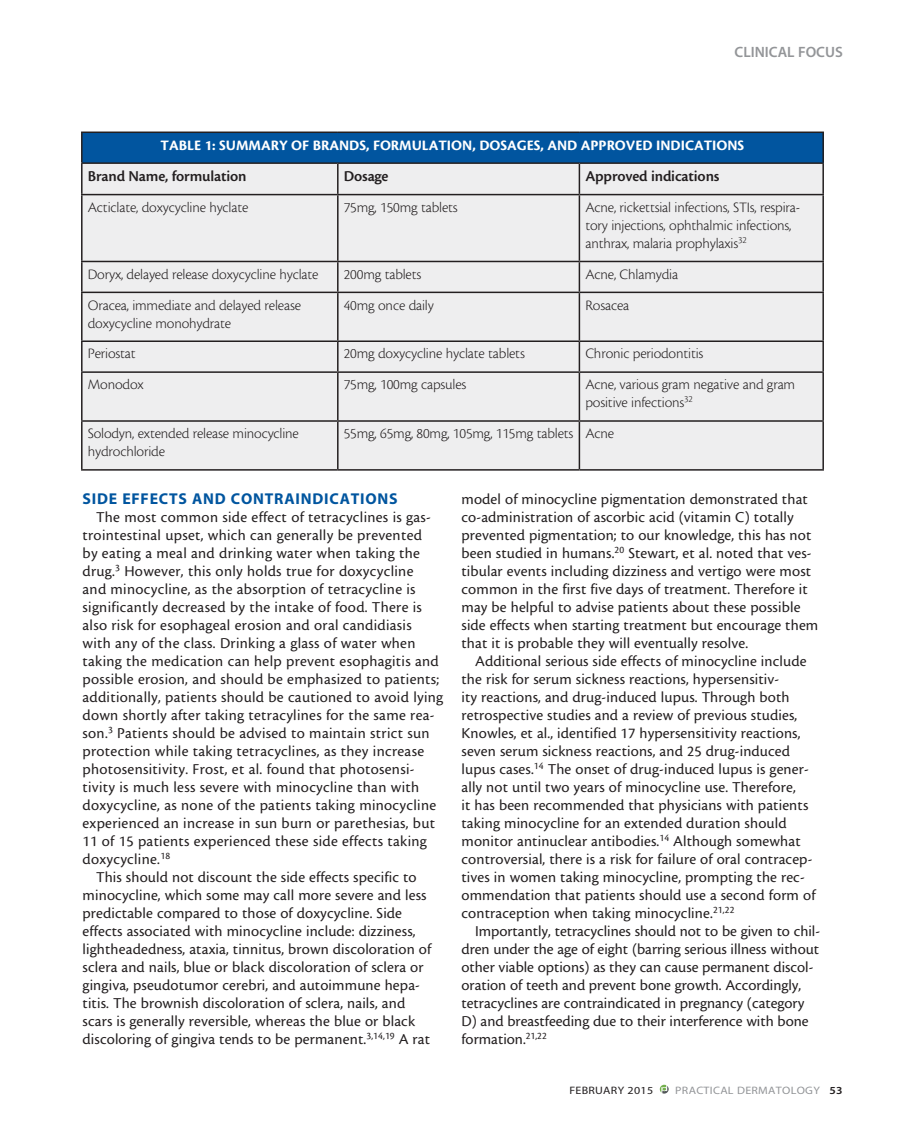
<style>
.page{position:relative;width:905px;height:1134px;background:#fff}
.page>*{position:absolute;margin:0;border:0;box-sizing:border-box;transform-origin:0 0}
.body{font:15.75px/18px "Cronos MM 408 10";letter-spacing:.01em;color:#231f20}
.table_body{font:15.75px "Cronos MM 574 10";letter-spacing:-.01em;color:#231f20}
.subhead{font:15.75px "Myriad MM 700 600";letter-spacing:.05em;color:#01559f}
.table_body-2{font:15px/18px "Cronos MM 250 10";letter-spacing:-.01em;color:#231f20}
.sidebar_head{font:15px "Cronos MM 700 10";color:#fff}
.t1{font:15px "Myriad MM 565 600";color:#939598}
.t2{font:10.8px "Myriad MM 400 600";letter-spacing:.025em;color:#939598;scale:1.11 1}
.t3{font:10.8px "Myriad MM 400 600";letter-spacing:.025em;color:#231f20;scale:1.11 1}
.s1{font-family:"Myriad MM 565 600";color:#231f20}
</style>
<div class="page">
<svg style="left:659px;top:1085px;width:9px;height:9px"></svg>
<div style="left:82px;top:132px;width:741px;height:31px;background:#01559f"></div>
<div style="left:82px;top:164px;width:740px;height:305px;background:#eeeeef"></div>
<hr style="left:81px;top:132px;width:257px;height:1px;background:#231f20">
<svg style="left:81px;top:133px;width:1px;height:29px"></svg>
<hr style="left:338px;top:132px;width:241px;height:1px;background:#231f20">
<hr style="left:579px;top:132px;width:245px;height:1px;background:#231f20">
<hr style="left:822px;top:133px;width:2px;height:29px;background:#231f20">
<hr style="left:81px;top:162px;width:257px;height:2px;background:#231f20">
<hr style="left:81px;top:164px;width:1px;height:30px;background:#231f20">
<hr style="left:338px;top:162px;width:241px;height:2px;background:#231f20">
<hr style="left:337px;top:164px;width:1px;height:30px;background:#231f20">
<hr style="left:579px;top:162px;width:245px;height:2px;background:#231f20">
<hr style="left:578px;top:164px;width:2px;height:30px;background:#231f20">
<hr style="left:822px;top:164px;width:2px;height:30px;background:#231f20">
<hr style="left:81px;top:194px;width:257px;height:1px;background:#231f20">
<hr style="left:81px;top:195px;width:1px;height:66px;background:#231f20">
<hr style="left:338px;top:194px;width:241px;height:1px;background:#231f20">
<hr style="left:337px;top:195px;width:1px;height:66px;background:#231f20">
<hr style="left:579px;top:194px;width:245px;height:1px;background:#231f20">
<hr style="left:578px;top:195px;width:2px;height:66px;background:#231f20">
<hr style="left:822px;top:195px;width:2px;height:66px;background:#231f20">
<hr style="left:81px;top:261px;width:257px;height:1px;background:#231f20">
<hr style="left:81px;top:262px;width:1px;height:30px;background:#231f20">
<hr style="left:338px;top:261px;width:241px;height:1px;background:#231f20">
<hr style="left:337px;top:262px;width:1px;height:30px;background:#231f20">
<hr style="left:579px;top:261px;width:245px;height:1px;background:#231f20">
<hr style="left:578px;top:262px;width:2px;height:30px;background:#231f20">
<hr style="left:822px;top:262px;width:2px;height:30px;background:#231f20">
<hr style="left:81px;top:292px;width:257px;height:1px;background:#231f20">
<hr style="left:81px;top:293px;width:1px;height:47px;background:#231f20">
<hr style="left:338px;top:292px;width:241px;height:1px;background:#231f20">
<hr style="left:337px;top:293px;width:1px;height:47px;background:#231f20">
<hr style="left:579px;top:292px;width:245px;height:1px;background:#231f20">
<hr style="left:578px;top:293px;width:2px;height:47px;background:#231f20">
<hr style="left:822px;top:293px;width:2px;height:47px;background:#231f20">
<hr style="left:81px;top:340px;width:257px;height:2px;background:#231f20">
<svg style="left:81px;top:342px;width:1px;height:29px"></svg>
<hr style="left:338px;top:340px;width:241px;height:2px;background:#231f20">
<svg style="left:337px;top:342px;width:1px;height:29px"></svg>
<hr style="left:579px;top:340px;width:245px;height:2px;background:#231f20">
<hr style="left:578px;top:342px;width:2px;height:29px;background:#231f20">
<hr style="left:822px;top:342px;width:2px;height:29px;background:#231f20">
<hr style="left:81px;top:371px;width:257px;height:2px;background:#231f20">
<hr style="left:81px;top:373px;width:1px;height:47px;background:#231f20">
<hr style="left:338px;top:371px;width:241px;height:2px;background:#231f20">
<hr style="left:337px;top:373px;width:1px;height:47px;background:#231f20">
<hr style="left:579px;top:371px;width:245px;height:2px;background:#231f20">
<hr style="left:578px;top:373px;width:2px;height:47px;background:#231f20">
<hr style="left:822px;top:373px;width:2px;height:47px;background:#231f20">
<hr style="left:81px;top:420px;width:257px;height:2px;background:#231f20">
<hr style="left:81px;top:422px;width:1px;height:47px;background:#231f20">
<hr style="left:338px;top:420px;width:241px;height:2px;background:#231f20">
<hr style="left:337px;top:422px;width:1px;height:47px;background:#231f20">
<hr style="left:579px;top:420px;width:245px;height:2px;background:#231f20">
<hr style="left:578px;top:422px;width:2px;height:47px;background:#231f20">
<hr style="left:822px;top:422px;width:2px;height:47px;background:#231f20">
<hr style="left:81px;top:469px;width:257px;height:2px;background:#231f20">
<hr style="left:338px;top:469px;width:241px;height:2px;background:#231f20">
<hr style="left:579px;top:469px;width:245px;height:2px;background:#231f20">
<p class="t1" style="left:734px;top:45px;width:110px">CLINICAL FOCUS</p>
<p class="sidebar_head" style="left:160px;top:137px;width:585px">TABLE 1: SUMMARY OF BRANDS, FORMULATION, DOSAGES, AND APPROVED INDICATIONS</p>
<p class="table_body" style="left:88px;top:168px;width:160px">Brand Name, formulation</p>
<p class="table_body" style="left:344px;top:168px;width:46px">Dosage</p>
<p class="table_body" style="left:585px;top:168px;width:136px">Approved indications</p>
<p class="table_body-2" style="left:88px;top:198px;width:162px">Acticlate, doxycycline hyclate</p>
<p class="table_body-2" style="left:344px;top:198px;width:115px">75mg, 150mg tablets</p>
<p class="table_body-2" style="left:585px;top:198px;width:216px">Acne, rickettsial infections, STIs, respira&shy;tory injections, ophthalmic infections, anthrax, malaria prophylaxis<sup>32</sup></p>
<p class="table_body-2" style="left:88px;top:265px;width:232px">Doryx, delayed release doxycycline hyclate</p>
<p class="table_body-2" style="left:344px;top:265px;width:79px">200mg tablets</p>
<p class="table_body-2" style="left:585px;top:265px;width:94px">Acne, Chlamydia</p>
<p class="table_body-2" style="left:88px;top:296px;width:215px">Oracea, immediate and delayed release doxycycline monohydrate</p>
<p class="table_body-2" style="left:344px;top:296px;width:91px">40mg once daily</p>
<p class="table_body-2" style="left:585px;top:296px;width:46px">Rosacea</p>
<p class="table_body-2" style="left:88px;top:345px;width:49px">Periostat</p>
<p class="table_body-2" style="left:344px;top:345px;width:182px">20mg doxycycline hyclate tablets</p>
<p class="table_body-2" style="left:585px;top:345px;width:119px">Chronic periodontitis</p>
<p class="table_body-2" style="left:88px;top:376px;width:57px">Monodox</p>
<p class="table_body-2" style="left:344px;top:376px;width:124px">75mg, 100mg capsules</p>
<p class="table_body-2" style="left:585px;top:376px;width:211px">Acne, various gram negative and gram positive infections<sup>32</sup></p>
<p class="table_body-2" style="left:88px;top:425px;width:213px">Solodyn, extended release minocycline hydrochloride</p>
<p class="table_body-2" style="left:344px;top:425px;width:231px">55mg, 65mg, 80mg, 105mg, 115mg tablets</p>
<p class="table_body-2" style="left:585px;top:425px;width:30px">Acne</p>
<p class="subhead" style="left:82px;top:491px;width:317px">SIDE EFFECTS AND CONTRAINDICATIONS</p>
<p class="body" style="left:82px;top:508px;width:362px;text-indent:14px">The most common side effect of tetracyclines is gas&shy;trointestinal upset, which can generally be prevented<br>by eating a meal and drinking water when taking the drug.<sup>3</sup> However, this only holds true for doxycycline<br>and minocycline, as the absorption of tetracycline is significantly decreased by the intake of food. There is also risk for esophageal erosion and oral candidiasis with any of the class. Drinking a glass of water when taking the medication can help prevent esophagitis and possible erosion, and should be emphasized to patients; additionally, patients should be cautioned to avoid lying down shortly after taking tetracylines for the same rea&shy;son.<sup>3</sup> Patients should be advised to maintain strict sun protection while taking tetracyclines, as they increase photosensitivity. Frost, et al. found that photosensi&shy;tivity is much less severe with minocycline than with doxycycline, as none of the patients taking minocycline experienced an increase in sun burn or parethesias, but 11 of 15 patients experienced these side effects taking doxycycline.<sup>18</sup></p>
<p class="body" style="left:82px;top:868px;width:350px;text-indent:14px">This should not discount the side effects specific to minocycline, which some may call more severe and less predictable compared to those of doxycycline. Side effects associated with minocycline include: dizziness, lightheadedness, ataxia, tinnitus, brown discoloration of sclera and nails, blue or black discoloration of sclera or gingiva, pseudotumor cerebri, and autoimmune hepa&shy;titis. The brownish discoloration of sclera, nails, and scars is generally reversible, whereas the blue or black discoloring of gingiva tends to be permanent.<sup>3,14,19</sup> A rat</p>
<p class="body" style="left:461px;top:490px;width:358px">model of minocycline pigmentation demonstrated that co-administration of ascorbic acid (vitamin C) totally prevented pigmentation; to our knowledge, this has not been studied in humans.<sup>20</sup> Stewart, et al. noted that ves&shy;tibular events including dizziness and vertigo were most common in the first five days of treatment. Therefore it may be helpful to advise patients about these possible side effects when starting treatment but encourage them that it is probable they will eventually resolve.</p>
<p class="body" style="left:461px;top:652px;width:355px;text-indent:14px">Additional serious side effects of minocycline include the risk for serum sickness reactions, hypersensitiv-<br>ity reactions, and drug-induced lupus. Through both retrospective studies and a review of previous studies, Knowles, et al., identified 17 hypersensitivity reactions, seven serum sickness reactions, and 25 drug-induced lupus cases.<sup>14</sup> The onset of drug-induced lupus is gener&shy;ally not until two years of minocycline use. Therefore,<br>it has been recommended that physicians with patients taking minocycline for an extended duration should monitor antinuclear antibodies.<sup>14</sup> Although somewhat controversial, there is a risk for failure of oral contracep&shy;tives in women taking minocycline, prompting the rec&shy;ommendation that patients should use a second form of contraception when taking minocycline.<sup>21,22</sup></p>
<p class="body" style="left:461px;top:922px;width:360px;text-indent:14px">Importantly, tetracyclines should not to be given to chil&shy;dren under the age of eight (barring serious illness without other viable options) as they can cause permanent discol&shy;oration of teeth and prevent bone growth. Accordingly, tetracyclines are contraindicated in pregnancy (category D) and breastfeeding due to their interference with bone formation.<sup>21,22</sup></p>
<p class="t3" style="left:569px;top:1085px;width:77px">FEBRUARY 2015</p>
<p class="t2" style="left:675px;top:1085px;width:152px">PRACTICAL DERMATOLOGY <span class="s1">53</span></p>
</div>
